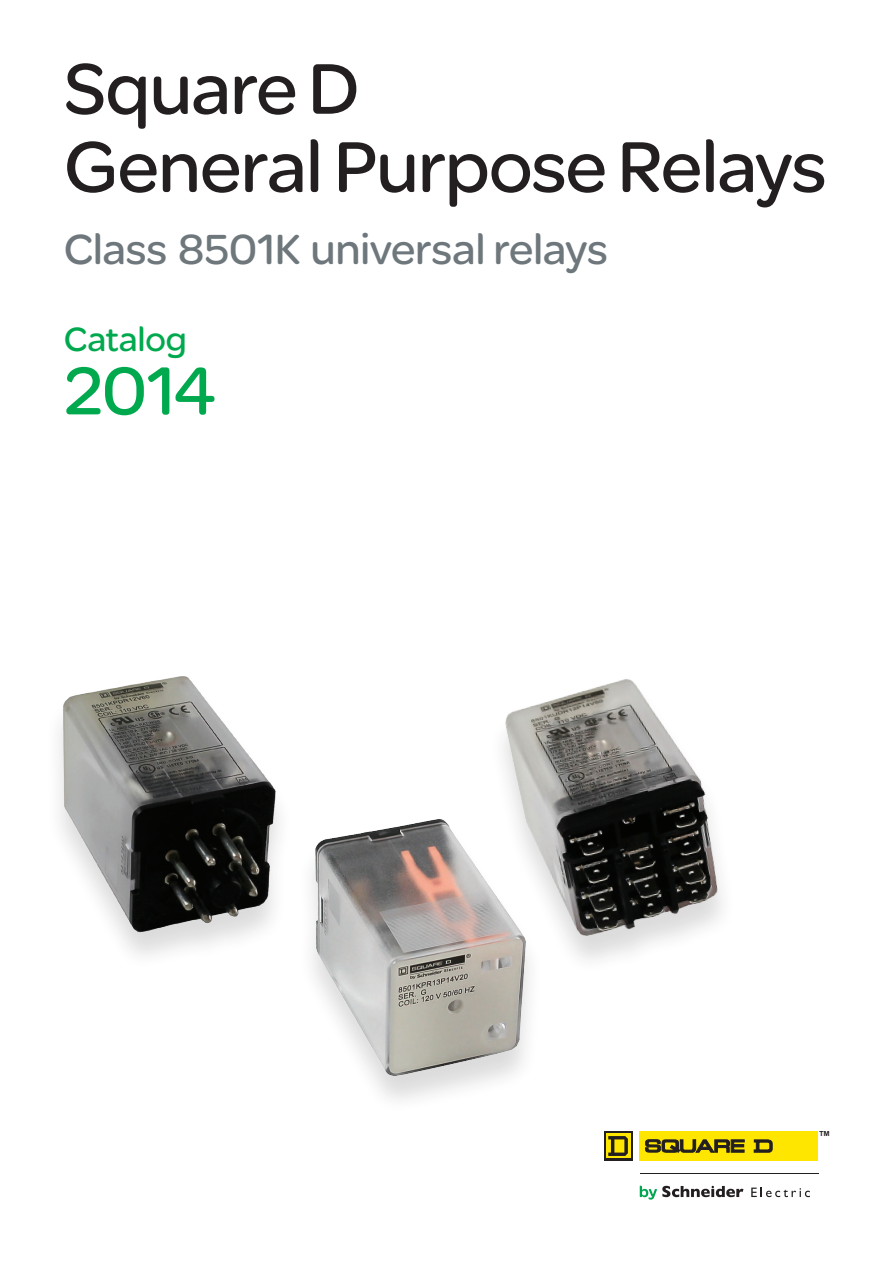
<style>
.page{position:relative;width:893px;height:1263px;background:#fff}
.page>*{position:absolute;margin:0;border:0;box-sizing:border-box;transform-origin:0 0}
.t1{font:76.5px/78px "SE Optimist";letter-spacing:-.015em;color:#231f20}
.t2{font:72px "SE Optimist";color:#00a94e}
.t3{font:45px "SE Optimist";letter-spacing:-.01em;color:#6e777c}
.t4{font:36px "SE Optimist";letter-spacing:-.005em;color:#00a94e}
.t5{font:700 12.6px "Arial";color:#231f20}
</style>
<div class="page">
<svg style="left:640px;top:1186px;width:103px;height:13px"></svg>
<svg style="left:751px;top:1187px;width:59px;height:10px"></svg>
<hr style="left:640px;top:1173px;width:178px;height:1px;background:#231f20">
<svg style="left:605px;top:1131px;width:28px;height:30px"></svg>
<div style="left:606px;top:1134px;width:25px;height:24px;background:#ffe601"></div>
<svg style="left:608px;top:1136px;width:20px;height:20px"></svg>
<div style="left:640px;top:1131px;width:178px;height:30px;background:#ffe601"></div>
<svg style="left:645px;top:1139px;width:99px;height:13px"></svg>
<svg style="left:754px;top:1140px;width:18px;height:12px"></svg>
<div style="left:45px;top:679px;width:248px;height:291px;background:#231f20;opacity:.16"></div>
<img style="left:51px;top:676px;width:235px;height:262px">
<div style="left:297px;top:822px;width:247px;height:292px;background:#231f20;opacity:.16"></div>
<img style="left:287px;top:806px;width:257px;height:275px">
<div style="left:488px;top:682px;width:249px;height:293px;background:#231f20;opacity:.16"></div>
<img style="left:472px;top:679px;width:265px;height:280px">
<p class="t1" style="left:64px;top:47px;width:765px">Square D<br>General Purpose Relays</p>
<p class="t3" style="left:64px;top:218px;width:546px">Class 8501K universal relays</p>
<p class="t4" style="left:64px;top:314px;width:125px">Catalog</p>
<p class="t2" style="left:64px;top:341px;width:154px">2014</p>
<p class="t5" style="left:818px;top:1127px;width:14px">™</p>
</div>
